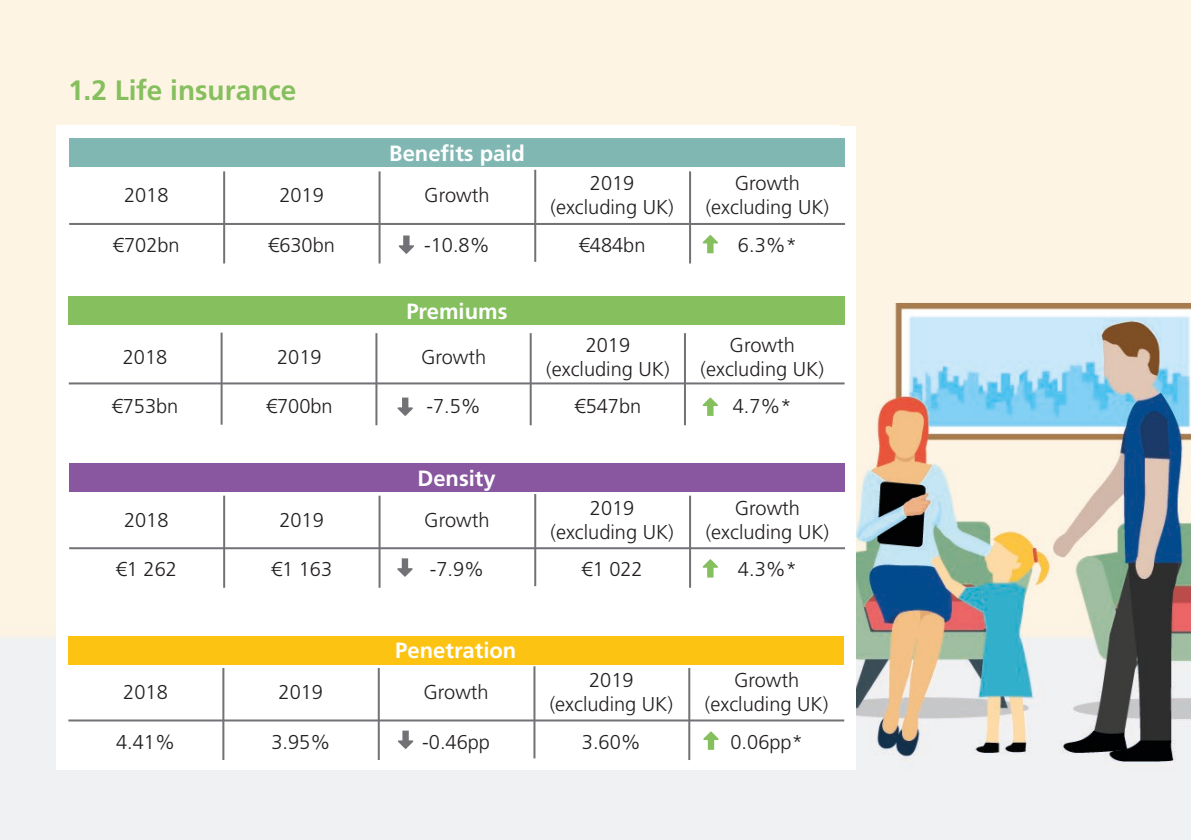
<style>
.page{position:relative;width:1191px;height:840px;background:#fff}
.page>*{position:absolute;margin:0;border:0;box-sizing:border-box;transform-origin:0 0}
.t1{font:700 28px "Frutiger LT Pro";color:#85bf5e}
.t2{font:700 22px "Frutiger LT Pro";color:#fff}
.t3{font:300 20px/24px "Frutiger LT Pro";color:#231f20;text-align:center}
</style>
<div class="page">
<img style="left:0;top:0;width:1191px;height:839px">
<div style="left:57px;top:126px;width:799px;height:643px;background:#fff"></div>
<div style="left:57px;top:125px;width:782px;height:148px;background:#fff"></div>
<hr style="left:69px;top:223px;width:776px;height:2px;background:#727175">
<hr style="left:223px;top:171px;width:2px;height:92px;background:#727175">
<hr style="left:378px;top:171px;width:2px;height:92px;background:#727175">
<div style="left:69px;top:138px;width:776px;height:29px;background:#81b7b3"></div>
<svg style="left:702px;top:235px;width:16px;height:18px"></svg>
<hr style="left:69px;top:382px;width:775px;height:2px;background:#727175">
<hr style="left:221px;top:332px;width:2px;height:92px;background:#727175">
<div style="left:69px;top:296px;width:776px;height:29px;background:#85bf5e"></div>
<svg style="left:399px;top:235px;width:15px;height:19px"></svg>
<hr style="left:689px;top:171px;width:2px;height:92px;background:#727175">
<hr style="left:534px;top:170px;width:2px;height:92px;background:#727175">
<hr style="left:375px;top:333px;width:2px;height:92px;background:#727175">
<hr style="left:530px;top:333px;width:2px;height:92px;background:#727175">
<hr style="left:684px;top:333px;width:2px;height:92px;background:#727175">
<hr style="left:69px;top:547px;width:776px;height:2px;background:#727175">
<hr style="left:223px;top:495px;width:2px;height:92px;background:#727175">
<hr style="left:378px;top:495px;width:2px;height:92px;background:#727175">
<svg style="left:702px;top:559px;width:16px;height:18px"></svg>
<svg style="left:397px;top:558px;width:16px;height:18px"></svg>
<svg style="left:397px;top:397px;width:16px;height:18px"></svg>
<hr style="left:689px;top:495px;width:2px;height:92px;background:#727175">
<hr style="left:534px;top:494px;width:2px;height:92px;background:#727175">
<div style="left:69px;top:463px;width:775px;height:28px;background:#88579f"></div>
<hr style="left:68px;top:719px;width:776px;height:2px;background:#727175">
<hr style="left:222px;top:667px;width:2px;height:92px;background:#727175">
<hr style="left:378px;top:667px;width:2px;height:92px;background:#727175">
<svg style="left:703px;top:731px;width:15px;height:18px"></svg>
<svg style="left:398px;top:730px;width:15px;height:18px"></svg>
<hr style="left:688px;top:667px;width:2px;height:92px;background:#727175">
<hr style="left:533px;top:666px;width:2px;height:92px;background:#727175">
<div style="left:68px;top:635px;width:775px;height:28px;background:#fdc313"></div>
<svg style="left:702px;top:397px;width:16px;height:18px"></svg>
<h1 class="t1" style="left:68px;top:74px;width:230px">1.2 Life insurance</h1>
<p class="t2" style="left:389px;top:140px;width:137px">Benefits paid</p>
<p class="t3" style="left:124px;top:183px;width:46px">2018</p>
<p class="t3" style="left:279px;top:183px;width:46px">2019</p>
<p class="t3" style="left:424px;top:183px;width:67px">Growth</p>
<p class="t3" style="left:550px;top:171px;width:125px">2019 (excluding UK)</p>
<p class="t3" style="left:705px;top:171px;width:125px">Growth (excluding UK)</p>
<p class="t3" style="left:113px;top:233px;width:68px">€702bn</p>
<p class="t3" style="left:268px;top:233px;width:68px">€630bn</p>
<p class="t3" style="left:424px;top:233px;width:67px">-10.8%</p>
<p class="t3" style="left:579px;top:233px;width:68px">€484bn</p>
<p class="t3" style="left:738px;top:233px;width:60px">6.3%*</p>
<p class="t2" style="left:406px;top:298px;width:103px">Premiums</p>
<p class="t3" style="left:123px;top:344px;width:46px">2018</p>
<p class="t3" style="left:277px;top:344px;width:46px">2019</p>
<p class="t3" style="left:421px;top:344px;width:67px">Growth</p>
<p class="t3" style="left:546px;top:332px;width:125px">2019 (excluding UK)</p>
<p class="t3" style="left:700px;top:332px;width:125px">Growth (excluding UK)</p>
<p class="t3" style="left:112px;top:394px;width:68px">€753bn</p>
<p class="t3" style="left:266px;top:394px;width:68px">€700bn</p>
<p class="t3" style="left:426px;top:394px;width:56px">-7.5%</p>
<p class="t3" style="left:574px;top:394px;width:68px">€547bn</p>
<p class="t3" style="left:733px;top:394px;width:60px">4.7%*</p>
<p class="t2" style="left:417px;top:465px;width:80px">Density</p>
<p class="t3" style="left:124px;top:507px;width:46px">2018</p>
<p class="t3" style="left:279px;top:507px;width:46px">2019</p>
<p class="t3" style="left:424px;top:507px;width:67px">Growth</p>
<p class="t3" style="left:550px;top:495px;width:125px">2019 (excluding UK)</p>
<p class="t3" style="left:705px;top:495px;width:125px">Growth (excluding UK)</p>
<p class="t3" style="left:116px;top:557px;width:63px">€1 262</p>
<p class="t3" style="left:271px;top:557px;width:63px">€1 163</p>
<p class="t3" style="left:430px;top:557px;width:56px">-7.9%</p>
<p class="t3" style="left:581px;top:557px;width:63px">€1 022</p>
<p class="t3" style="left:738px;top:557px;width:60px">4.3%*</p>
<p class="t2" style="left:395px;top:637px;width:123px">Penetration</p>
<p class="t3" style="left:123px;top:679px;width:46px">2018</p>
<p class="t3" style="left:278px;top:679px;width:46px">2019</p>
<p class="t3" style="left:423px;top:679px;width:67px">Growth</p>
<p class="t3" style="left:549px;top:667px;width:125px">2019 (excluding UK)</p>
<p class="t3" style="left:705px;top:667px;width:125px">Growth (excluding UK)</p>
<p class="t3" style="left:116px;top:729px;width:60px">4.41%</p>
<p class="t3" style="left:271px;top:729px;width:60px">3.95%</p>
<p class="t3" style="left:422px;top:729px;width:69px">-0.46pp</p>
<p class="t3" style="left:582px;top:729px;width:60px">3.60%</p>
<p class="t3" style="left:730px;top:729px;width:74px">0.06pp*</p>
</div>
